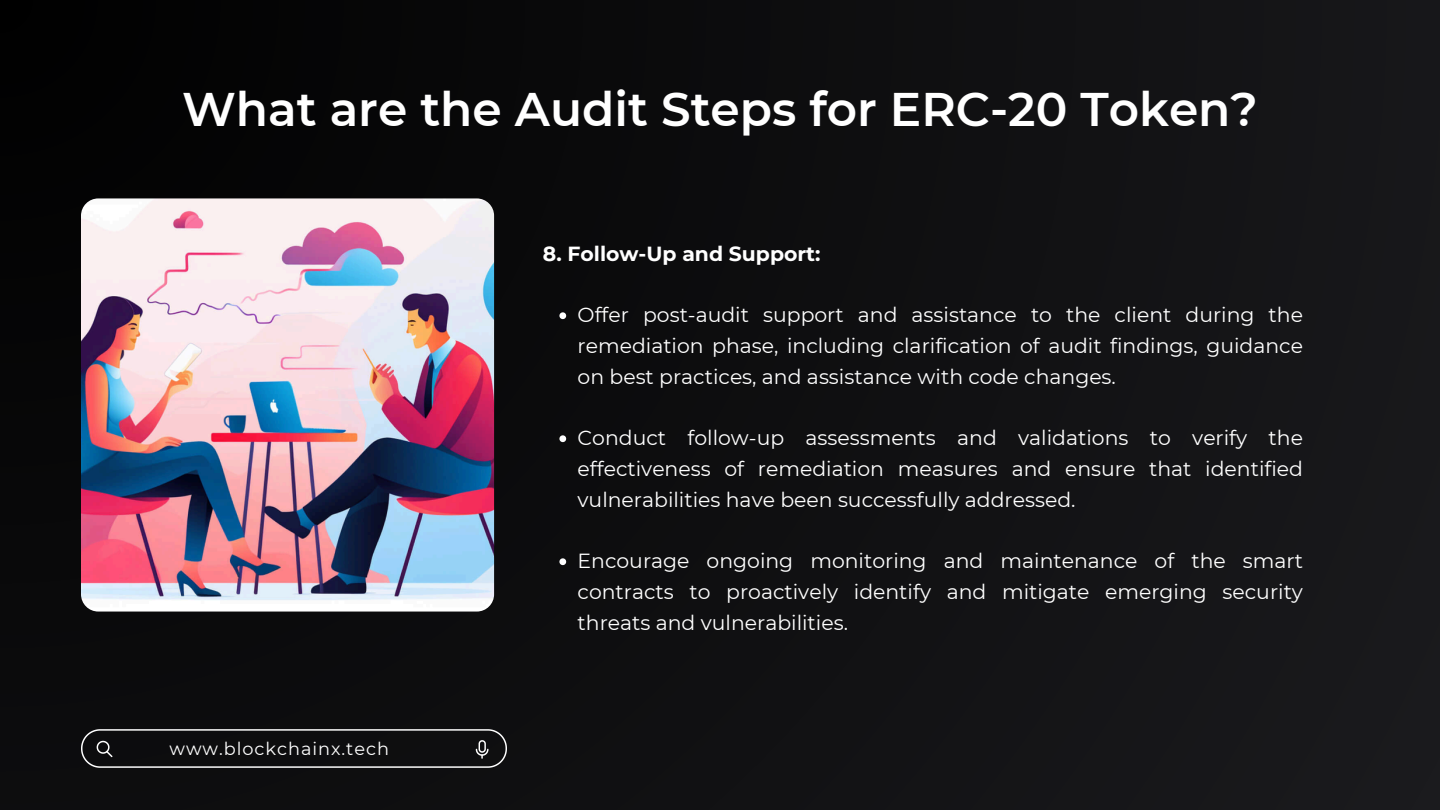
<style>
.page{position:relative;width:1440px;height:810px;background:#fff}
.page>*{position:absolute;margin:0;border:0;box-sizing:border-box;transform-origin:0 0}
.t1{font:600 47.1px "Montserrat";color:#fff}
.t2{font:20.4px/30.8px "Montserrat";color:#fff;text-align:justify}
.t3{font:700 20.4px "Montserrat";color:#fff}
.t4{font:17.7px "Montserrat";letter-spacing:.055em;color:#fff}
</style>
<div class="page">
<div style="left:0;top:0;width:1440px;height:810px;background:linear-gradient(to right,#050505,#18181b)"></div>
<svg style="left:81px;top:729px;width:426px;height:39px;background:#222223"></svg>
<img style="left:81px;top:198px;width:413px;height:414px;border-radius:17px">
<svg style="left:559px;top:312px;width:7px;height:7px"></svg>
<svg style="left:559px;top:435px;width:7px;height:7px"></svg>
<svg style="left:559px;top:558px;width:7px;height:7px"></svg>
<p class="t1" style="left:182px;top:80px;width:1077px">What are the Audit Steps for ERC-20 Token?</p>
<p class="t3" style="left:543px;top:241px;width:279px">8. Follow-Up and Support:</p>
<h2 class="t2" style="left:578px;top:299px;width:727px">Offer post-audit support and assistance to the client during the remediation phase, including clarification of audit findings, guidance on best practices, and assistance with code changes.</h2>
<p class="t2" style="left:578px;top:422px;width:727px">Conduct follow-up assessments and validations to verify the effectiveness of remediation measures and ensure that identified vulnerabilities have been successfully addressed.</p>
<p class="t4" style="left:170px;top:738px;width:221px">www.blockchainx.tech</p>
<p class="t2" style="left:578px;top:545px;width:727px">Encourage ongoing monitoring and maintenance of the smart contracts to proactively identify and mitigate emerging security threats and vulnerabilities.</p>
</div>
